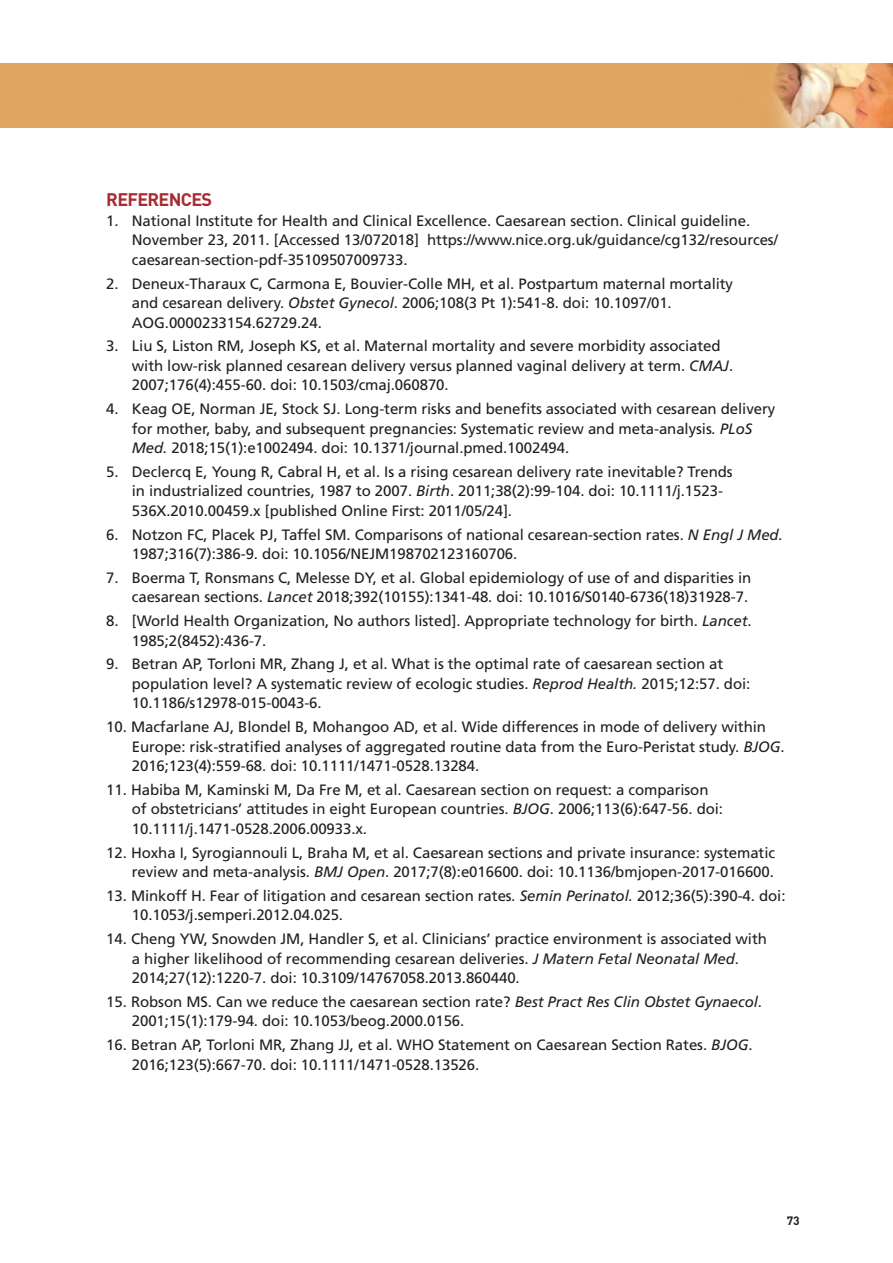
<style>
.page{position:relative;width:893px;height:1263px;background:#fff}
.page>*{position:absolute;margin:0;border:0;box-sizing:border-box;transform-origin:0 0}
.References_header{font:700 18px "DIN";letter-spacing:-.04em;color:#a92b30}
.References{font:15px/19.5px "Frutiger";letter-spacing:-.005em;color:#231f20}
.t1{font:700 12px "DIN";color:#231f20}
.s1{font-style:italic}
</style>
<div class="page">
<img style="left:0;top:64px;width:893px;height:64px">
<p class="References_header" style="left:106px;top:188px;width:107px">REFERENCES</p>
<p class="References" style="left:132px;top:211px;width:648px;text-indent:-26px">1. National Institute for Health and Clinical Excellence. Caesarean section. Clinical guideline.<br>November 23, 2011. [Accessed 13/072018] https://www.nice.org.uk/guidance/cg132/resources/ caesarean-section-pdf-35109507009733.</p>
<p class="References" style="left:132px;top:274px;width:603px;text-indent:-26px">2. Deneux-Tharaux C, Carmona E, Bouvier-Colle MH, et al. Postpartum maternal mortality and cesarean delivery. <span class="s1">Obstet Gynecol</span>. 2006;108(3 Pt 1):541-8. doi: 10.1097/01.<br>AOG.0000233154.62729.24.</p>
<p class="References" style="left:132px;top:336px;width:603px;text-indent:-26px">3. Liu S, Liston RM, Joseph KS, et al. Maternal mortality and severe morbidity associated with low-risk planned cesarean delivery versus planned vaginal delivery at term. <span class="s1">CMAJ</span>.<br>2007;176(4):455-60. doi: 10.1503/cmaj.060870.</p>
<p class="References" style="left:132px;top:399px;width:645px;text-indent:-26px">4. Keag OE, Norman JE, Stock SJ. Long-term risks and benefits associated with cesarean delivery for mother, baby, and subsequent pregnancies: Systematic review and meta-analysis<span class="s1">. PLoS<br>Med.</span> 2018;15(1):e1002494. doi: 10.1371/journal.pmed.1002494.</p>
<p class="References" style="left:132px;top:462px;width:602px;text-indent:-26px">5. Declercq E, Young R, Cabral H, et al. Is a rising cesarean delivery rate inevitable? Trends in industrialized countries, 1987 to 2007. <span class="s1">Birth</span>. 2011;38(2):99-104. doi: 10.1111/j.1523-<br>536X.2010.00459.x [published Online First: 2011/05/24].</p>
<p class="References" style="left:132px;top:525px;width:652px;text-indent:-26px">6. Notzon FC, Placek PJ, Taffel SM. Comparisons of national cesarean-section rates. <span class="s1">N Engl J Med.<br></span>1987;316(7):386-9. doi: 10.1056/NEJM198702123160706.</p>
<p class="References" style="left:106px;top:568px;width:646px;text-align:right">7. Boerma T, Ronsmans C, Melesse DY, et al. Global epidemiology of use of and disparities in caesarean sections. <span class="s1">Lancet</span> 2018;392(10155):1341-48. doi: 10.1016/S0140-6736(18)31928-7.</p>
<p class="References" style="left:132px;top:611px;width:621px;text-indent:-26px">8. [World Health Organization, No authors listed]. Appropriate technology for birth. <span class="s1">Lancet</span>.<br>1985;2(8452):436-7.</p>
<p class="References" style="left:132px;top:654px;width:620px;text-indent:-26px">9. Betran AP, Torloni MR, Zhang J, et al. What is the optimal rate of caesarean section at population level? A systematic review of ecologic studies. <span class="s1">Reprod Health.</span> 2015;12:57. doi:<br>10.1186/s12978-015-0043-6.</p>
<p class="References" style="left:132px;top:717px;width:654px;text-indent:-26px">10. Macfarlane AJ, Blondel B, Mohangoo AD, et al. Wide differences in mode of delivery within<br>Europe: risk-stratified analyses of aggregated routine data from the Euro-Peristat study. <span class="s1">BJOG</span>.<br>2016;123(4):559-68. doi: 10.1111/1471-0528.13284.</p>
<p class="References" style="left:132px;top:780px;width:593px;text-indent:-26px">11. Habiba M, Kaminski M, Da Fre M, et al. Caesarean section on request: a comparison of obstetricians’ attitudes in eight European countries. <span class="s1">BJOG</span>. 2006;113(6):647-56. doi:<br>10.1111/j.1471-0528.2006.00933.x.</p>
<p class="References" style="left:106px;top:843px;width:670px;text-align:right">12. Hoxha I, Syrogiannouli L, Braha M, et al. Caesarean sections and private insurance: systematic review and meta-analysis. <span class="s1">BMJ Open</span>. 2017;7(8):e016600. doi: 10.1136/bmjopen-2017-016600.</p>
<p class="References" style="left:132px;top:886px;width:655px;text-indent:-26px">13. Minkoff H. Fear of litigation and cesarean section rates<span class="s1">. Semin Perinatol.</span> 2012;36(5):390-4. doi:<br>10.1053/j.semperi.2012.04.025.</p>
<p class="References" style="left:132px;top:929px;width:637px;text-indent:-26px">14. Cheng YW, Snowden JM, Handler S, et al. Clinicians’ practice environment is associated with a higher likelihood of recommending cesarean deliveries. <span class="s1">J Matern Fetal Neonatal Med</span>.<br>2014;27(12):1220-7. doi: 10.3109/14767058.2013.860440.</p>
<p class="References" style="left:132px;top:992px;width:632px;text-indent:-26px">15. Robson MS. Can we reduce the caesarean section rate? <span class="s1">Best Pract Res Clin Obstet Gynaecol</span>.<br>2001;15(1):179-94. doi: 10.1053/beog.2000.0156.</p>
<p class="References" style="left:132px;top:1035px;width:622px;text-indent:-26px">16. Betran AP, Torloni MR, Zhang JJ, et al. WHO Statement on Caesarean Section Rates. <span class="s1">BJOG</span>.<br>2016;123(5):667-70. doi: 10.1111/1471-0528.13526.</p>
<p class="t1" style="left:787px;top:1213px;width:15px">73</p>
</div>
